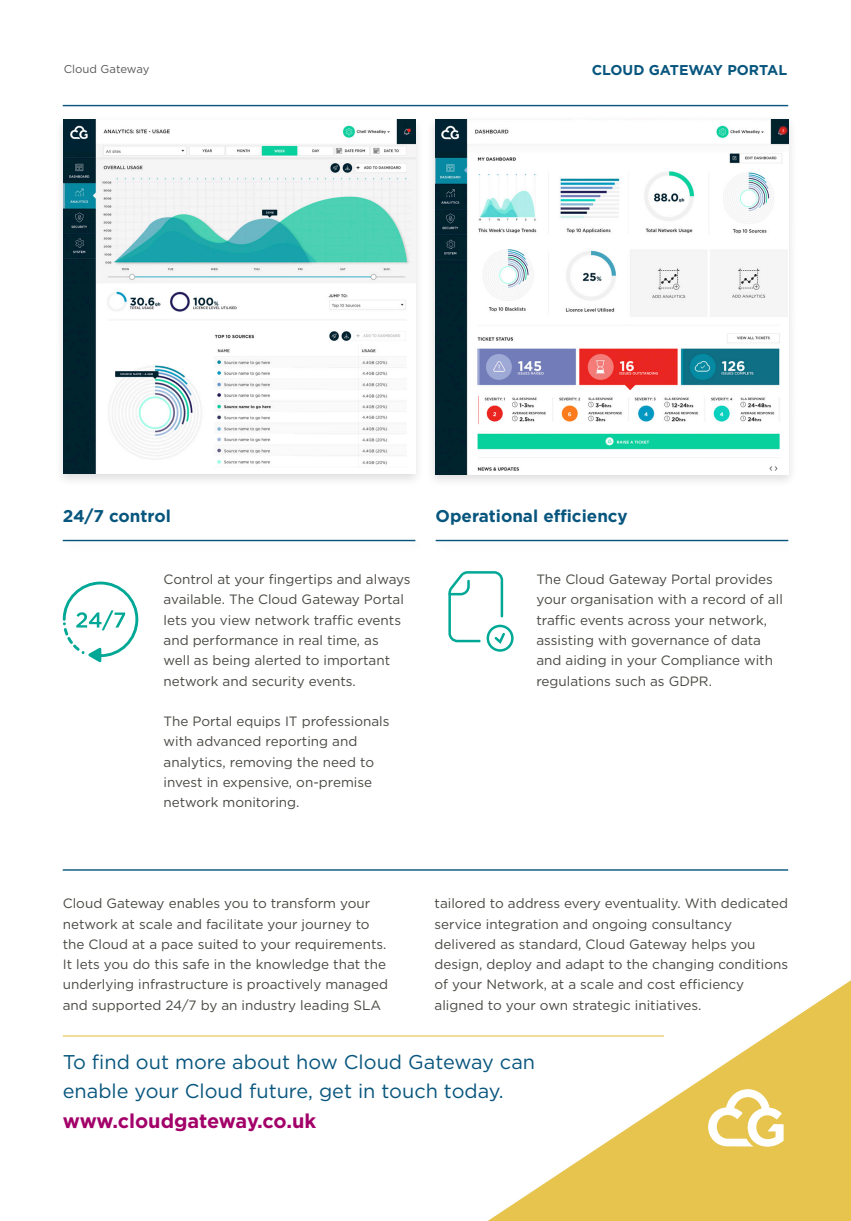
<style>
.page{position:relative;width:851px;height:1221px;background:#fff}
.page>*{position:absolute;margin:0;border:0;box-sizing:border-box;transform-origin:0 0}
.Footer_Text{font:19.95px/29.8px "Gotham";color:#08567e}
.Footer_Text-2{font:700 19.95px "Gotham";letter-spacing:-.005em;color:#a30169}
.D_Head{font:700 17.1px "Gotham";color:#08567e}
.A_Head{font:700 14.25px "Gotham";color:#08567e}
.BC{font:13.5px/20.2px "Gotham";color:#494843}
.t1{font:11.4px "Gotham";letter-spacing:-.005em;color:#57585a}
</style>
<div class="page">
<svg style="left:487px;top:981px;width:363px;height:239px"></svg>
<hr style="left:63px;top:105px;width:725px;height:1px;background:#08567e">
<hr style="left:63px;top:1035px;width:600px;height:1px;background:#e7c44d">
<svg style="left:708px;top:1089px;width:75px;height:57px"></svg>
<div style="left:54px;top:115px;width:370px;height:372px;background:#231f20;opacity:.15"></div>
<img style="left:63px;top:120px;width:352px;height:353px">
<div style="left:426px;top:114px;width:371px;height:373px;background:#231f20;opacity:.15"></div>
<img style="left:435px;top:119px;width:353px;height:355px">
<div style="left:58px;top:534px;width:369px;height:19px;background:#231f20;opacity:.1"></div>
<hr style="left:63px;top:540px;width:352px;height:1px;background:#08567e">
<div style="left:430px;top:534px;width:369px;height:19px;background:#231f20;opacity:.1"></div>
<hr style="left:435px;top:540px;width:353px;height:1px;background:#08567e">
<svg style="left:63px;top:581px;width:75px;height:81px"></svg>
<svg style="left:448px;top:571px;width:65px;height:80px"></svg>
<hr style="left:63px;top:869px;width:725px;height:1px;background:#08567e">
<p class="t1" style="left:64px;top:62px;width:87px">Cloud Gateway</p>
<p class="A_Head" style="left:591px;top:61px;width:197px">CLOUD GATEWAY PORTAL</p>
<p class="D_Head" style="left:63px;top:504px;width:110px">24/7 control</p>
<p class="D_Head" style="left:435px;top:504px;width:194px">Operational efficiency</p>
<p class="BC" style="left:163px;top:569px;width:248px">Control at your fingertips and always available. The Cloud Gateway Portal lets you view network traffic events and performance in real time, as<br>well as being alerted to important network and security events.</p>
<p class="BC" style="left:163px;top:710px;width:227px">The Portal equips IT professionals with advanced reporting and analytics, removing the need to invest in expensive, on-premise network monitoring.</p>
<p class="BC" style="left:536px;top:569px;width:248px">The Cloud Gateway Portal provides your organisation with a record of all traffic events across your network, assisting with governance of data and aiding in your Compliance with regulations such as GDPR.</p>
<p class="BC" style="left:63px;top:893px;width:327px">Cloud Gateway enables you to transform your network at scale and facilitate your journey to the Cloud at a pace suited to your requirements.<br>It lets you do this safe in the knowledge that the underlying infrastructure is proactively managed and supported 24/7 by an industry leading SLA</p>
<p class="BC" style="left:434px;top:893px;width:355px">tailored to address every eventuality. With dedicated service integration and ongoing consultancy delivered as standard, Cloud Gateway helps you design, deploy and adapt to the changing conditions of your Network, at a scale and cost efficiency aligned to your own strategic initiatives.</p>
<p class="Footer_Text" style="left:63px;top:1046px;width:474px">To find out more about how Cloud Gateway can enable your Cloud future, get in touch today.</p>
<p class="Footer_Text-2" style="left:63px;top:1107px;width:255px">www.cloudgateway.co.uk</p>
</div>
